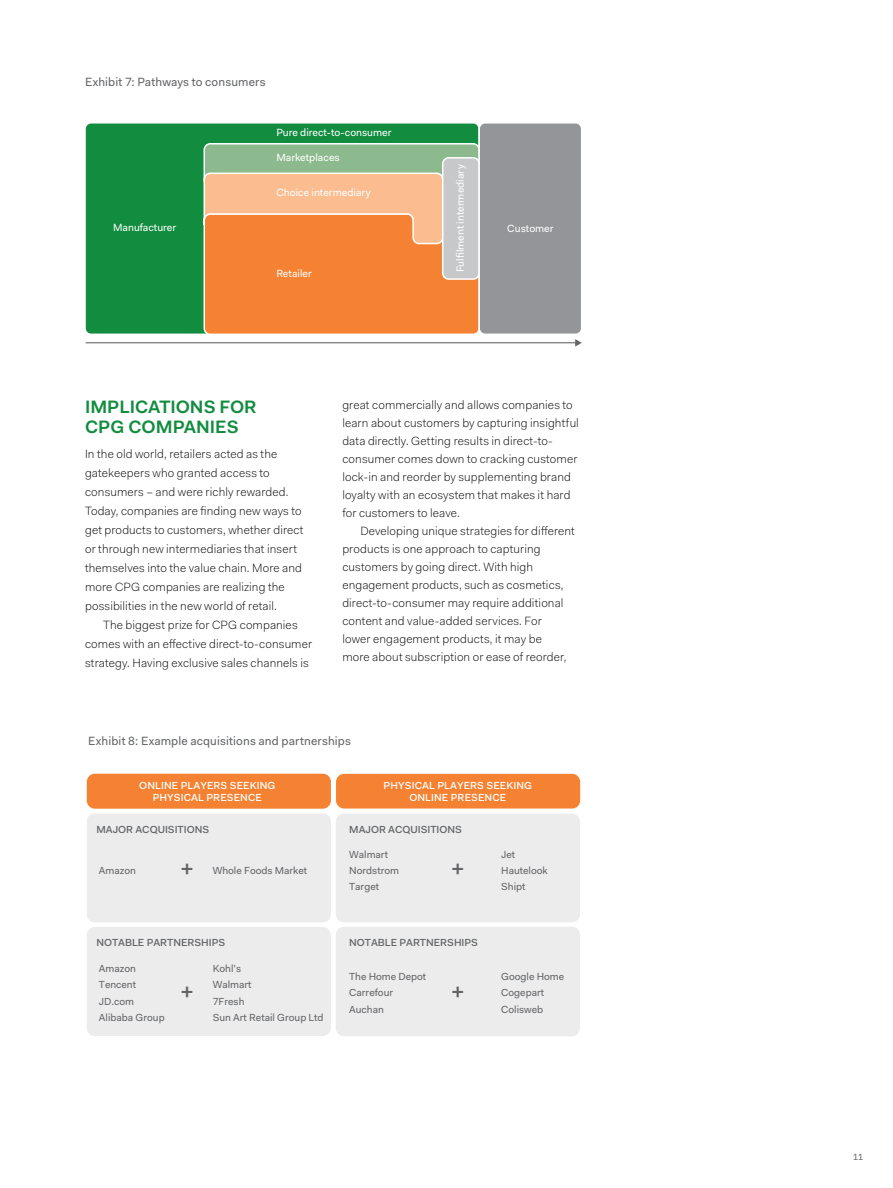
<style>
.page{position:relative;width:893px;height:1188px;background:#fff}
.page>*{position:absolute;margin:0;border:0;box-sizing:border-box;transform-origin:0 0}
.t1{font:500 23.55px "Fakt Pro";color:#636466}
.t2{font:600 18px/19px "Fakt Pro";color:#128c3f}
.t3{font:300 12px/18px "Fakt Pro";letter-spacing:.01em;color:#000}
.t4{font:12px "Fakt Pro";letter-spacing:.01em;color:#636466}
.t5{font:10.5px "Fakt Pro";color:#fff}
.t6{font:10.35px/16.2px "Fakt Pro";color:#636466}
.t7{font:500 10.35px/12.3px "Fakt Pro";letter-spacing:.01em;color:#fff;text-align:center}
.t8{font:500 10.35px "Fakt Pro";color:#636466}
.t9{font:9px "Fakt Pro";color:#636466}
</style>
<div class="page">
<div style="left:336px;top:927px;width:244px;height:109px;background:#ececed;border-radius:8px"></div>
<div style="left:87px;top:774px;width:244px;height:35px;background:#f58232;border-radius:8px"></div>
<div style="left:336px;top:774px;width:244px;height:35px;background:#f58232;border-radius:8px"></div>
<div style="left:87px;top:813px;width:244px;height:109px;background:#ececed;border-radius:8px"></div>
<div style="left:336px;top:814px;width:244px;height:108px;background:#ececed;border-radius:8px"></div>
<div style="left:87px;top:927px;width:244px;height:109px;background:#ececed;border-radius:8px"></div>
<div style="left:85px;top:123px;width:394px;height:211px;background:#128c3f;border-radius:6px"></div>
<div style="left:85px;top:122px;width:395px;height:213px;border:2px solid #fff;border-radius:6px"></div>
<div style="left:204px;top:144px;width:275px;height:43px;background:#8cba8e;border-radius:6px"></div>
<div style="left:204px;top:143px;width:276px;height:45px;border:2px solid #fff;border-radius:6px"></div>
<svg style="left:203px;top:172px;width:276px;height:163px;background:#f69450"></svg>
<div style="left:443px;top:158px;width:36px;height:121px;background:#c7c8ca;border-radius:6px"></div>
<div style="left:442px;top:157px;width:38px;height:123px;border:2px solid #fff;border-radius:6px"></div>
<div style="left:479px;top:123px;width:103px;height:211px;background:#939598;border-radius:6px"></div>
<div style="left:478px;top:122px;width:104px;height:213px;border:2px solid #fff;border-radius:6px"></div>
<hr style="left:86px;top:342px;width:490px;height:1px;background:#636466">
<svg style="left:575px;top:339px;width:7px;height:8px"></svg>
<p class="t4" style="left:85px;top:73px;width:182px">Exhibit 7: Pathways to consumers</p>
<p class="t5" style="left:113px;top:221px;width:65px">Manufacturer</p>
<p class="t5" style="left:276px;top:126px;width:117px">Pure direct-to-consumer</p>
<p class="t5" style="left:276px;top:150px;width:65px">Marketplaces</p>
<p class="t5" style="left:276px;top:186px;width:96px">Choice intermediary</p>
<p class="t5" style="left:276px;top:266px;width:37px">Retailer</p>
<p class="t5" style="left:453px;top:272px;width:109px;rotate:-90deg">Fulfilment intermediary</p>
<p class="t5" style="left:507px;top:221px;width:48px">Customer</p>
<h2 class="t2" style="left:85px;top:398px;width:173px">IMPLICATIONS FOR<br>CPG COMPANIES</h2>
<p class="t3" style="left:85px;top:444px;width:220px;line-height:19px">In the old world, retailers acted as the gatekeepers who granted access to consumers – and were richly rewarded.<br>Today, companies are finding new ways to get products to customers, whether direct or through new intermediaries that insert themselves into the value chain. More and more CPG companies are realizing the possibilities in the new world of retail.</p>
<p class="t3" style="left:85px;top:616px;width:229px;line-height:19px;text-align:center">The biggest prize for CPG companies comes with an effective direct-to-consumer strategy. Having exclusive sales channels is</p>
<p class="t3" style="left:342px;top:396px;width:238px">great commercially and allows companies to learn about customers by capturing insightful data directly. Getting results in direct-to&shy;consumer comes down to cracking customer lock-in and reorder by supplementing brand loyalty with an ecosystem that makes it hard for customers to leave.</p>
<p class="t3" style="left:342px;top:522px;width:234px;text-indent:18px">Developing unique strategies for different products is one approach to capturing customers by going direct. With high engagement products, such as cosmetics, direct-to-consumer may require additional content and value-added services. For<br>lower engagement products, it may be<br>more about subscription or ease of reorder,</p>
<p class="t4" style="left:88px;top:733px;width:264px">Exhibit 8: Example acquisitions and partnerships</p>
<p class="t7" style="left:139px;top:779px;width:138px">ONLINE PLAYERS SEEKING<br>PHYSICAL PRESENCE</p>
<p class="t7" style="left:384px;top:779px;width:150px">PHYSICAL PLAYERS SEEKING<br>ONLINE PRESENCE</p>
<p class="t8" style="left:96px;top:822px;width:114px">MAJOR ACQUISITIONS</p>
<p class="t8" style="left:349px;top:822px;width:114px">MAJOR ACQUISITIONS</p>
<p class="t6" style="left:99px;top:862px;width:39px">Amazon</p>
<h1 class="t1" style="left:181px;top:854px;width:15px">+</h1>
<p class="t6" style="left:213px;top:862px;width:96px">Whole Foods Market</p>
<p class="t6" style="left:349px;top:846px;width:51px">Walmart<br>Nordstrom<br>Target</p>
<p class="t6" style="left:501px;top:846px;width:48px">Jet<br>Hautelook<br>Shipt</p>
<h1 class="t1" style="left:451px;top:854px;width:15px">+</h1>
<p class="t8" style="left:96px;top:936px;width:130px">NOTABLE PARTNERSHIPS</p>
<p class="t8" style="left:349px;top:936px;width:130px">NOTABLE PARTNERSHIPS</p>
<p class="t6" style="left:99px;top:960px;width:67px">Amazon<br>Tencent<br>JD.com<br>Alibaba Group</p>
<p class="t6" style="left:213px;top:960px;width:112px">Kohl’s<br>Walmart<br>7Fresh<br>Sun Art Retail Group Ltd</p>
<h1 class="t1" style="left:181px;top:976px;width:15px">+</h1>
<p class="t6" style="left:349px;top:969px;width:79px">The Home Depot<br>Carrefour<br>Auchan</p>
<p class="t6" style="left:501px;top:969px;width:65px">Google Home<br>Cogepart<br>Colisweb</p>
<h1 class="t1" style="left:451px;top:976px;width:15px">+</h1>
<p class="t9" style="left:853px;top:1150px;width:12px">11</p>
</div>
